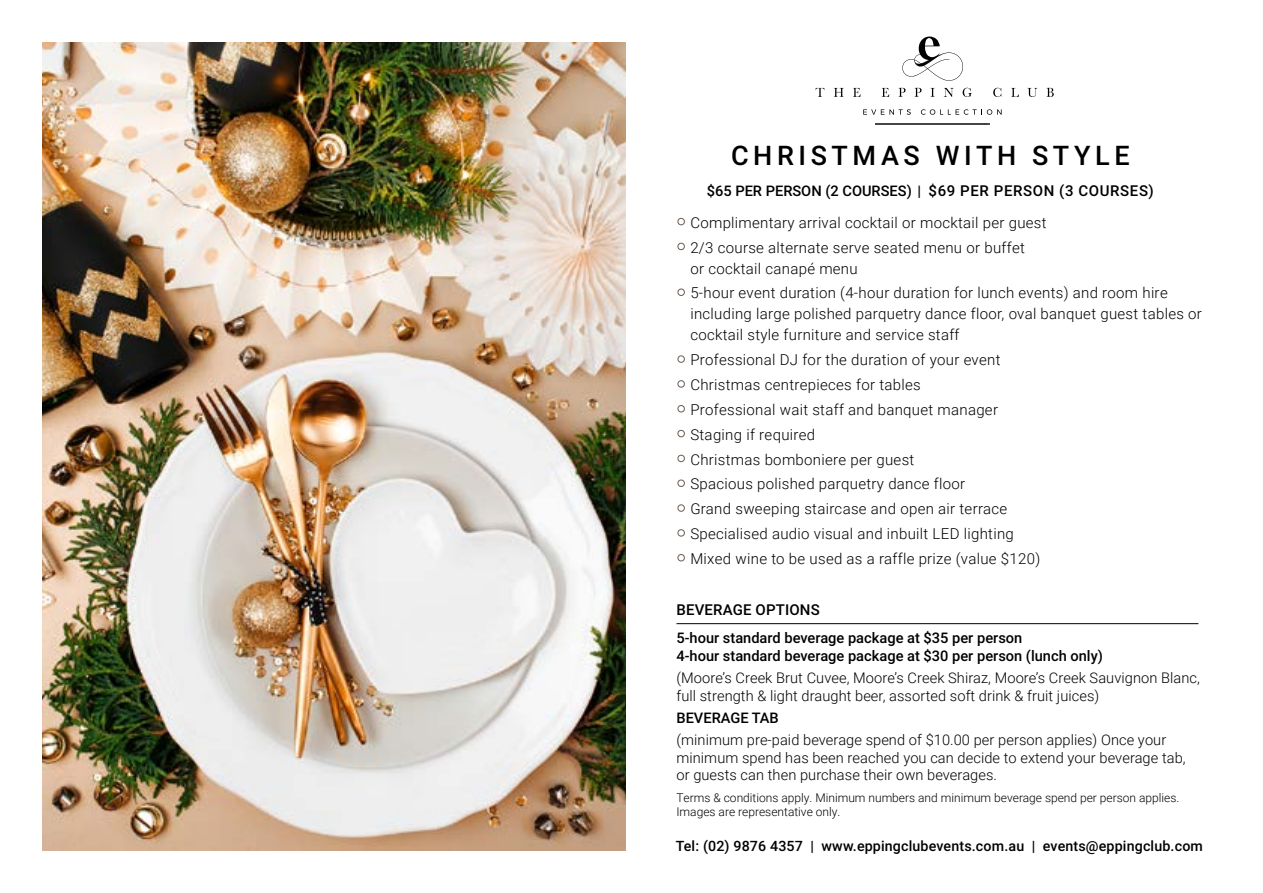
<style>
.page{position:relative;width:1263px;height:893px;background:#fff}
.page>*{position:absolute;margin:0;border:0;box-sizing:border-box;transform-origin:0 0}
.t1{font:500 27px "Roboto";letter-spacing:.17em;color:#000}
.t2{font:300 15px/21px "Roboto";letter-spacing:.02em;color:#000}
.t3{font:500 15px "Roboto";letter-spacing:.01em;color:#000}
.t4{font:300 14.7px/17.5px "Roboto";letter-spacing:.005em;color:#000}
.t5{font:500 14.7px/18px "Roboto";color:#000}
.t6{font:500 14.25px "Roboto";letter-spacing:.01em;color:#000}
.t7{font:300 12px/13.5px "Roboto";color:#000}
.s1{font-size:15px}
</style>
<div class="page">
<img style="left:43px;top:43px;width:582px;height:807px">
<svg style="left:816px;top:88px;width:8px;height:9px"></svg>
<svg style="left:834px;top:88px;width:10px;height:9px"></svg>
<svg style="left:853px;top:88px;width:7px;height:9px"></svg>
<svg style="left:882px;top:88px;width:7px;height:9px"></svg>
<svg style="left:898px;top:88px;width:7px;height:9px"></svg>
<svg style="left:914px;top:88px;width:7px;height:9px"></svg>
<svg style="left:930px;top:88px;width:4px;height:9px"></svg>
<svg style="left:944px;top:88px;width:9px;height:9px"></svg>
<svg style="left:963px;top:88px;width:9px;height:9px"></svg>
<svg style="left:993px;top:88px;width:8px;height:9px"></svg>
<svg style="left:1011px;top:88px;width:8px;height:9px"></svg>
<svg style="left:1027px;top:88px;width:10px;height:9px"></svg>
<svg style="left:1046px;top:88px;width:8px;height:9px"></svg>
<svg style="left:863px;top:109px;width:48px;height:6px"></svg>
<svg style="left:921px;top:109px;width:80px;height:6px"></svg>
<img style="left:876px;top:124px;width:113px;height:1px">
<svg style="left:902px;top:37px;width:61px;height:44px"></svg>
<hr style="left:676px;top:623px;width:522px;height:1px;background:#000">
<h1 class="t1" style="left:731px;top:137px;width:400px">CHRISTMAS WITH STYLE</h1>
<p class="t5" style="left:707px;top:181px;width:449px">$65 PER PERSON (2 COURSES) | <span class="s1">$69 PER PERSON (3 COURSES)</span></p>
<p class="t2" style="left:678px;top:211px;width:371px"><sup>●</sup> Complimentary arrival cocktail or mocktail per guest</p>
<p class="t2" style="left:690px;top:236px;width:336px;text-indent:-13px"><sup>●</sup> 2/3 course alternate serve seated menu or buffet or cocktail canapé menu</p>
<p class="t2" style="left:690px;top:282px;width:513px;text-indent:-13px"><sup>●</sup> 5-hour event duration (4-hour duration for lunch events) and room hire including large polished parquetry dance floor, oval banquet guest tables or cocktail style furniture and service staff</p>
<p class="t2" style="left:678px;top:349px;width:324px"><sup>●</sup> Professional DJ for the duration of your event</p>
<p class="t2" style="left:678px;top:374px;width:245px"><sup>●</sup> Christmas centrepieces for tables</p>
<p class="t2" style="left:678px;top:398px;width:322px"><sup>●</sup> Professional wait staff and banquet manager</p>
<p class="t2" style="left:678px;top:423px;width:139px"><sup>●</sup> Staging if required</p>
<p class="t2" style="left:678px;top:448px;width:238px"><sup>●</sup> Christmas bomboniere per guest</p>
<p class="t2" style="left:678px;top:473px;width:289px"><sup>●</sup> Spacious polished parquetry dance floor</p>
<p class="t2" style="left:678px;top:498px;width:331px"><sup>●</sup> Grand sweeping staircase and open air terrace</p>
<p class="t2" style="left:678px;top:523px;width:338px"><sup>●</sup> Specialised audio visual and inbuilt LED lighting</p>
<p class="t2" style="left:678px;top:547px;width:364px"><sup>●</sup> Mixed wine to be used as a raffle prize (value $120)</p>
<p class="t3" style="left:676px;top:599px;width:145px">BEVERAGE OPTIONS</p>
<p class="t5" style="left:676px;top:629px;width:428px">5-hour standard beverage package at $35 per person<br>4-hour standard beverage package at $30 per person (lunch only)</p>
<p class="t4" style="left:676px;top:669px;width:525px">(Moore’s Creek Brut Cuvee, Moore’s Creek Shiraz, Moore’s Creek Sauvignon Blanc, full strength &amp; light draught beer, assorted soft drink &amp; fruit juices)</p>
<p class="t5" style="left:676px;top:708px;width:104px">BEVERAGE TAB</p>
<p class="t4" style="left:676px;top:730px;width:511px">(minimum pre-paid beverage spend of $10.00 per person applies) Once your minimum spend has been reached you can decide to extend your beverage tab, or guests can then purchase their own beverages.</p>
<p class="t7" style="left:676px;top:791px;width:504px">Terms &amp; conditions apply. Minimum numbers and minimum beverage spend per person applies.<br>Images are representative only.</p>
<p class="t6" style="left:676px;top:836px;width:529px">Tel: (02) 9876 4357 | www.eppingclubevents.com.au | events@eppingclub.com</p>
</div>
